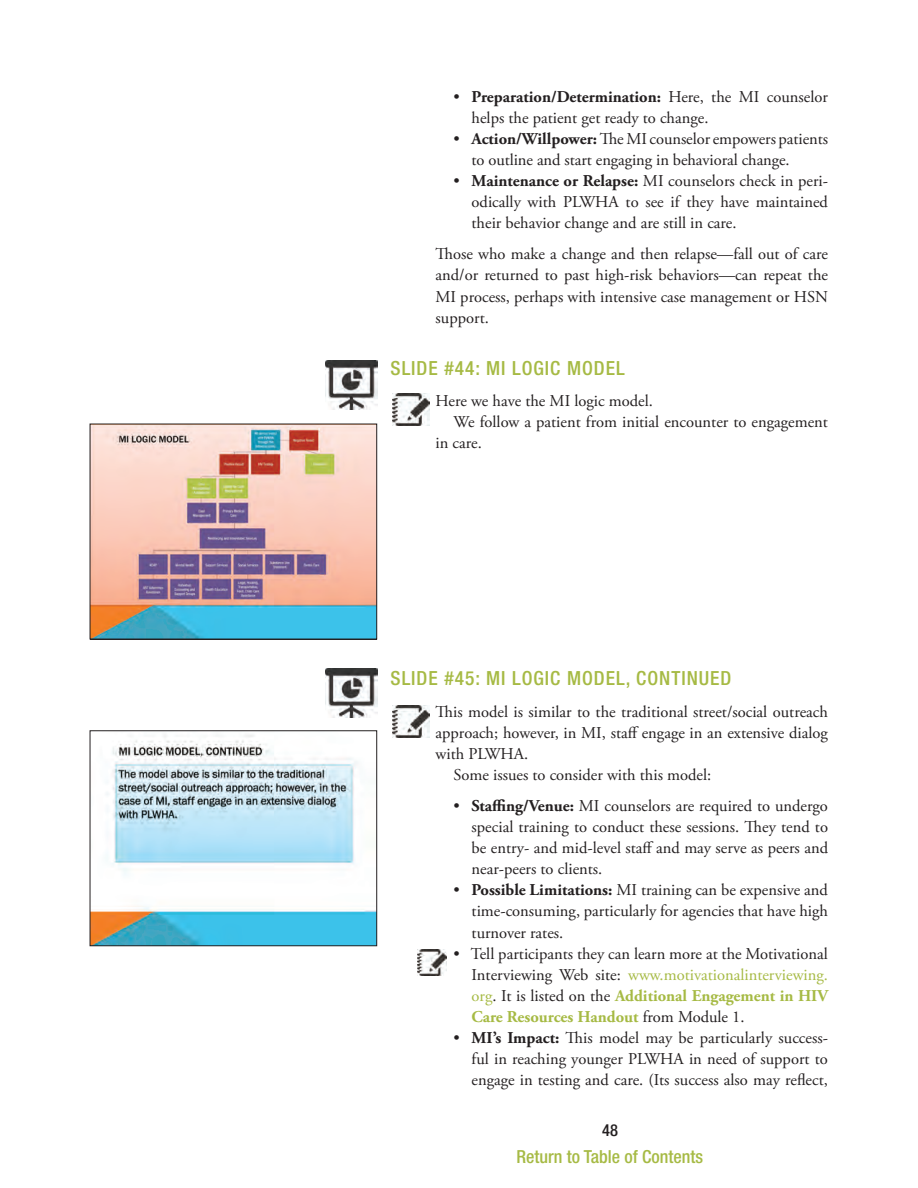
<style>
.page{position:relative;width:918px;height:1188px;background:#fff}
.page>*{position:absolute;margin:0;border:0;box-sizing:border-box;transform-origin:0 0}
.t1{font:500 condensed 19.5px "Helvetica Neue LT Std";letter-spacing:.05em;color:#a6ba44}
.t2{font:500 condensed 18px "Helvetica Neue LT Std";color:#a6ba44}
.t3{font:16.5px/21px "Adobe Garamond Pro";color:#231f20;text-align:justify}
.t4{font:500 condensed 16.5px "Helvetica Neue LT Std";color:#231f20}
.s1{font-weight:700}
.s2{color:#a6ba44}
.s3{font-weight:700;color:#a6ba44}
</style>
<div class="page">
<img style="left:326px;top:360px;width:51px;height:49px">
<img style="left:92px;top:426px;width:283px;height:211px">
<img style="left:392px;top:393px;width:37px;height:32px">
<img style="left:326px;top:668px;width:51px;height:49px">
<img style="left:92px;top:734px;width:283px;height:210px">
<div style="left:90px;top:730px;width:287px;height:216px;border:1px solid #231f20"></div>
<img style="left:392px;top:705px;width:37px;height:33px">
<img style="left:417px;top:949px;width:30px;height:26px">
<p class="t3" style="left:472px;top:87px;width:358px;text-indent:-18px">• <span class="s1">Preparation/Determination:</span> Here, the MI counselor helps the patient get ready to change.</p>
<p class="t3" style="left:472px;top:129px;width:358px;text-indent:-18px">• <span class="s1">Action/Willpower:</span> The MI counselor empowers patients to outline and start engaging in behavioral change.</p>
<p class="t3" style="left:472px;top:171px;width:358px;text-indent:-18px">• <span class="s1">Maintenance or Relapse:</span> MI counselors check in peri&shy;odically with PLWHA to see if they have maintained their behavior change and are still in care.</p>
<p class="t3" style="left:436px;top:244px;width:394px">Those who make a change and then relapse—fall out of care and/or returned to past high-risk behaviors—can repeat the MI process, perhaps with intensive case management or HSN support.</p>
<p class="t1" style="left:391px;top:356px;width:236px">SLIDE #44: MI LOGIC MODEL</p>
<p class="t3" style="left:436px;top:391px;width:219px">Here we have the MI logic model.</p>
<p class="t3" style="left:454px;top:412px;width:376px">We follow a patient from initial encounter to engagement</p>
<p class="t3" style="left:436px;top:433px;width:48px">in care.</p>
<p class="t1" style="left:391px;top:667px;width:342px">SLIDE #45: MI LOGIC MODEL, CONTINUED</p>
<p class="t3" style="left:436px;top:702px;width:394px">This model is similar to the traditional street/social outreach</p>
<p class="t3" style="left:436px;top:723px;width:394px">approach; however, in MI, staff engage in an extensive dialog</p>
<p class="t3" style="left:436px;top:744px;width:94px">with PLWHA.</p>
<p class="t3" style="left:454px;top:765px;width:259px">Some issues to consider with this model:</p>
<p class="t3" style="left:472px;top:796px;width:358px;text-indent:-18px">• <span class="s1">Staffing/Venue:</span> MI counselors are required to undergo special training to conduct these sessions. They tend to be entry- and mid-level staff and may serve as peers and near-peers to clients.</p>
<p class="t3" style="left:472px;top:880px;width:358px;text-indent:-18px">• <span class="s1">Possible Limitations:</span> MI training can be expensive and time-consuming, particularly for agencies that have high turnover rates.</p>
<p class="t3" style="left:472px;top:943px;width:358px;text-indent:-18px">• Tell participants they can learn more at the Motivational Interviewing Web site: <span class="s2">www.motivationalinterviewing. org</span>. It is listed on the <span class="s3">Additional Engagement in HIV Care Resources Handout</span> from Module 1.</p>
<p class="t3" style="left:472px;top:1027px;width:358px;text-indent:-18px">• <span class="s1">MI’s Impact:</span> This model may be particularly success&shy;ful in reaching younger PLWHA in need of support to engage in testing and care. (Its success also may reflect,</p>
<p class="t4" style="left:602px;top:1120px;width:17px">48</p>
<p class="t2" style="left:516px;top:1146px;width:188px">RETURN TO TABLE OF CONTENTS</p>
</div>
